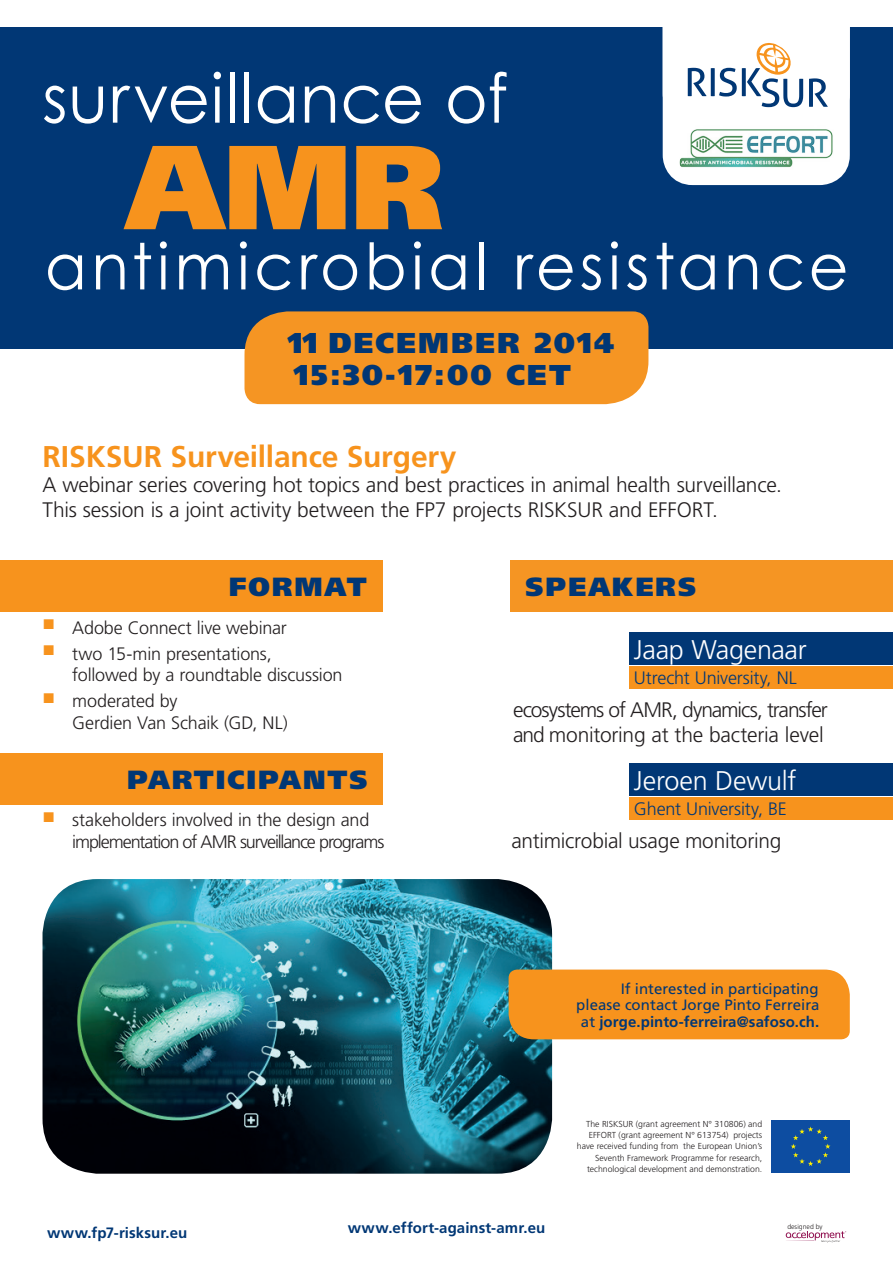
<style>
.page{position:relative;width:893px;height:1263px;background:#fff}
.page>*{position:absolute;margin:0;border:0;box-sizing:border-box;transform-origin:0 0}
.t1{font:900 119.25px "Frutiger LT";color:#f7931d}
.t2{font:67.95px "Century Gothic";letter-spacing:.01em;color:#fff;scale:.96 1}
.t3{font:64.05px "Century Gothic";letter-spacing:.075em;color:#fff;scale:.96 1}
.t4{font:700 30px "Frutiger LT";letter-spacing:-.005em;color:#f7931d}
.t5{font:900 28.65px/31.5px "Frutiger LT";letter-spacing:.075em;color:#013775}
.t6{font:300 27px "Frutiger LT";letter-spacing:-.01em;color:#fff}
.t7{font:900 26.25px "Frutiger LT";letter-spacing:.075em;color:#013775}
.t8{font:300 21px/25.2px "Frutiger LT";letter-spacing:-.01em;color:#231f20}
.t9{font:300 21px/25.2px "Frutiger LT";letter-spacing:-.04em;color:#231f20}
.t10{font:300 18px/21.6px "Frutiger LT";letter-spacing:-.01em;color:#231f20}
.t11{font:300 18px/21.6px "Frutiger LT";letter-spacing:-.05em;color:#231f20}
.t12{font:300 18px "Frutiger LT";letter-spacing:-.01em;color:#013775}
.t13{font:15px/16.5px "Frutiger LT";color:#013775;text-align:right}
.t14{font:700 15px "Frutiger LT";letter-spacing:.005em;color:#013775}
.t15{font:300 8.7px/11.1px "Frutiger LT";color:#231f20;text-align:right}
.t16{font:300 6.9px "Frutiger LT";color:#231f20}
.s1{font-weight:700}
</style>
<div class="page">
<div style="left:0;top:28px;width:893px;height:321px;background:#013775"></div>
<svg style="left:657px;top:27px;width:199px;height:159px;background:#d2dce1"></svg>
<svg style="left:786px;top:1231px;width:60px;height:12px"></svg>
<div style="left:244px;top:311px;width:404px;height:93px;background:#f59523"></div>
<div style="left:0;top:560px;width:382px;height:51px;background:#f7931d"></div>
<div style="left:630px;top:632px;width:263px;height:33px;background:#013775"></div>
<div style="left:630px;top:666px;width:263px;height:22px;background:#f7931d"></div>
<div style="left:630px;top:763px;width:263px;height:32px;background:#013775"></div>
<div style="left:630px;top:797px;width:263px;height:22px;background:#f7931d"></div>
<div style="left:510px;top:560px;width:383px;height:51px;background:#f59523"></div>
<img style="left:43px;top:879px;width:509px;height:295px">
<div style="left:771px;top:1120px;width:79px;height:53px;background:#0d4da1"></div>
<svg style="left:791px;top:1126px;width:39px;height:40px"></svg>
<div style="left:509px;top:969px;width:341px;height:70px;background:#f7931d"></div>
<div style="left:0;top:753px;width:383px;height:51px;background:#f7931d"></div>
<h2 class="t2" style="left:42px;top:51px;width:486px">surveillance of</h2>
<h1 class="t1" style="left:125px;top:115px;width:320px">AMR</h1>
<h3 class="t3" style="left:45px;top:221px;width:839px">antimicrobial resistance</h3>
<h3 class="t5" style="left:288px;top:327px;width:328px">11 DECEMBER 2014<br>15:30-17:00 CET</h3>
<h3 class="t4" style="left:43px;top:438px;width:416px">RISKSUR Surveillance Surgery</h3>
<h3 class="t8" style="left:43px;top:472px;width:741px">A webinar series covering hot topics and best practices in animal health surveillance.<br>This session is a joint activity between the FP7 projects RISKSUR and EFFORT.</h3>
<h3 class="t7" style="left:229px;top:571px;width:139px">FORMAT</h3>
<h3 class="t10" style="left:43px;top:617px;width:246px"><sup>■</sup> Adobe Connect live webinar</h3>
<h3 class="t10" style="left:72px;top:643px;width:272px;text-indent:-30px"><sup>■</sup> two 15-min presentations,<br>followed by a roundtable discussion</h3>
<h3 class="t10" style="left:72px;top:690px;width:217px;text-indent:-30px"><sup>■</sup> moderated by<br>Gerdien Van Schaik (GD, NL)</h3>
<h3 class="t7" style="left:127px;top:764px;width:242px">PARTICIPANTS</h3>
<h3 class="t11" style="left:72px;top:809px;width:314px;text-indent:-30px"><sup>■</sup> stakeholders involved in the design and implementation of AMR surveillance programs</h3>
<h3 class="t7" style="left:526px;top:571px;width:172px">SPEAKERS</h3>
<h3 class="t6" style="left:634px;top:634px;width:174px">Jaap Wagenaar</h3>
<h3 class="t9" style="left:513px;top:697px;width:316px">ecosystems of AMR, dynamics, transfer and monitoring at the bacteria level</h3>
<h3 class="t12" style="left:634px;top:668px;width:164px">Utrecht University, NL</h3>
<h3 class="t6" style="left:634px;top:765px;width:164px">Jeroen Dewulf</h3>
<h3 class="t12" style="left:634px;top:799px;width:154px">Ghent University, BE</h3>
<h3 class="t8" style="left:511px;top:828px;width:271px">antimicrobial usage monitoring</h3>
<h3 class="t13" style="left:576px;top:980px;width:245px">If interested in participating please contact Jorge Pinto Ferreira at <span class="s1">jorge.pinto-ferreira@safoso.ch.</span></h3>
<p class="t15" style="left:577px;top:1119px;width:187px">The RISKSUR (grant agreement N° 310806) and EFFORT (grant agreement N° 613754) projects have received funding from the European Union’s Seventh Framework Programme for research, technological development and demonstration.</p>
<h3 class="t14" style="left:47px;top:1224px;width:142px">www.fp7-risksur.eu</h3>
<h3 class="t14" style="left:348px;top:1219px;width:199px">www.effort-against-amr.eu</h3>
<p class="t16" style="left:787px;top:1222px;width:37px">designed by</p>
</div>
